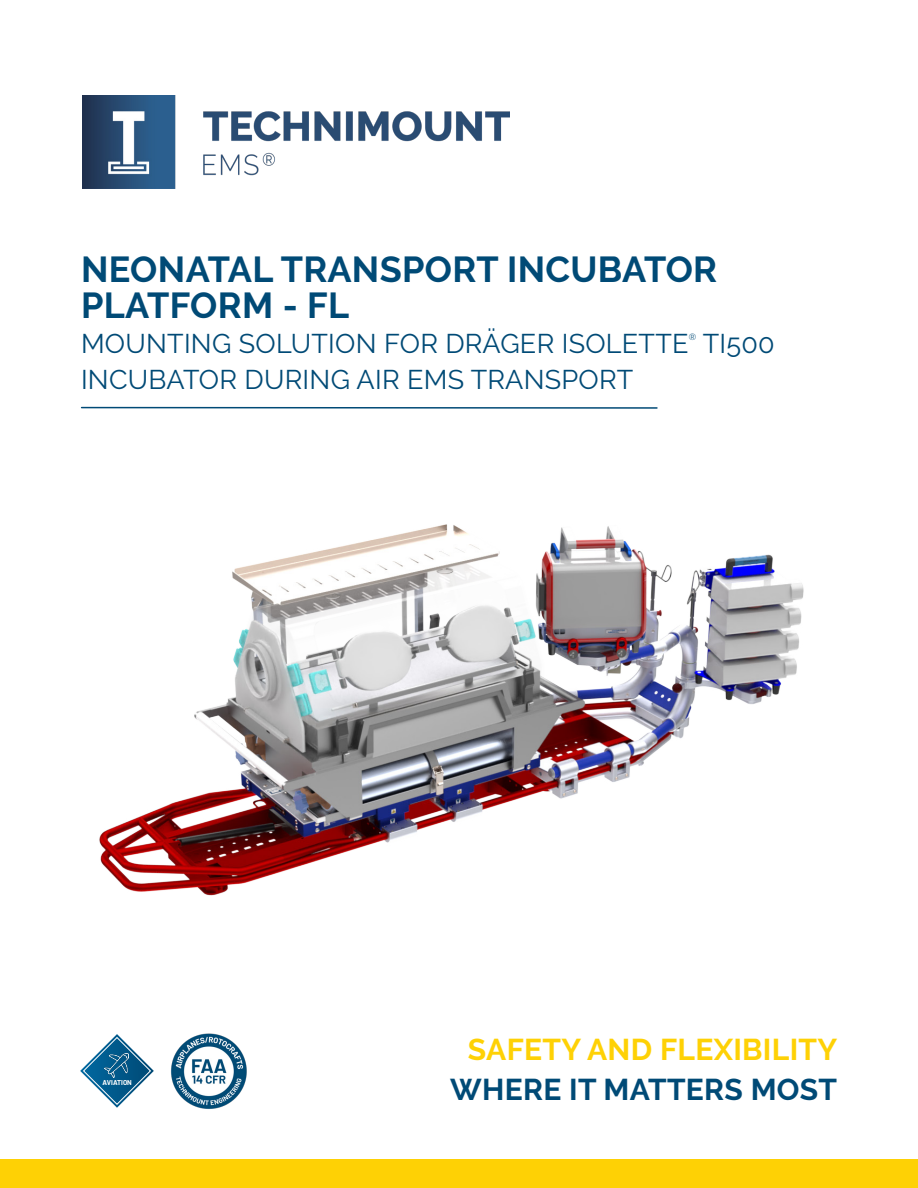
<style>
.page{position:relative;width:918px;height:1188px;background:#fff}
.page>*{position:absolute;margin:0;border:0;box-sizing:border-box;transform-origin:0 0}
.Technimount_Title_Blue{font:700 36px/36px "Raleway";letter-spacing:.01em;color:#004a76}
.TM_Slogan_Blue{font:700 30px "Raleway";letter-spacing:.01em;color:#fed105}
.TM_Slogan_Blue-2{font:700 30px "Raleway";letter-spacing:.01em;color:#004a76}
.TM_Subtitle_Technimount_Blue{font:27px "Raleway";letter-spacing:.01em;color:#004a76}
.TM_Subtitle_Technimount_Blue-2{font:9px "Raleway";color:#004a76}
.Texte_courant_white{font:700 6.9px "Barlow";color:#fff}
</style>
<div class="page">
<img style="left:82px;top:95px;width:427px;height:93px">
<hr style="left:82px;top:407px;width:575px;height:2px;background:#004a76">
<div style="left:0;top:1159px;width:918px;height:29px;background:#fed105"></div>
<img style="left:99px;top:524px;width:705px;height:372px">
<svg style="left:80px;top:1034px;width:74px;height:74px"></svg>
<img style="left:171px;top:1033px;width:76px;height:76px">
<p class="Technimount_Title_Blue" style="left:81px;top:252px;width:638px">NEONATAL TRANSPORT INCUBATOR<br>PLATFORM - FL</p>
<p class="TM_Subtitle_Technimount_Blue" style="left:81px;top:328px;width:609px">MOUNTING SOLUTION FOR DRÄGER ISOLETTE</p>
<p class="TM_Subtitle_Technimount_Blue-2" style="left:689px;top:331px;width:9px">®</p>
<p class="TM_Subtitle_Technimount_Blue" style="left:703px;top:328px;width:74px">TI500</p>
<p class="TM_Subtitle_Technimount_Blue" style="left:81px;top:364px;width:554px">INCUBATOR DURING AIR EMS TRANSPORT</p>
<p class="Texte_courant_white" style="left:102px;top:1078px;width:31px">AVIATION</p>
<p class="TM_Slogan_Blue" style="left:468px;top:1032px;width:371px">SAFETY AND FLEXIBILITY</p>
<p class="TM_Slogan_Blue-2" style="left:450px;top:1073px;width:388px">WHERE IT MATTERS MOST</p>
</div>
